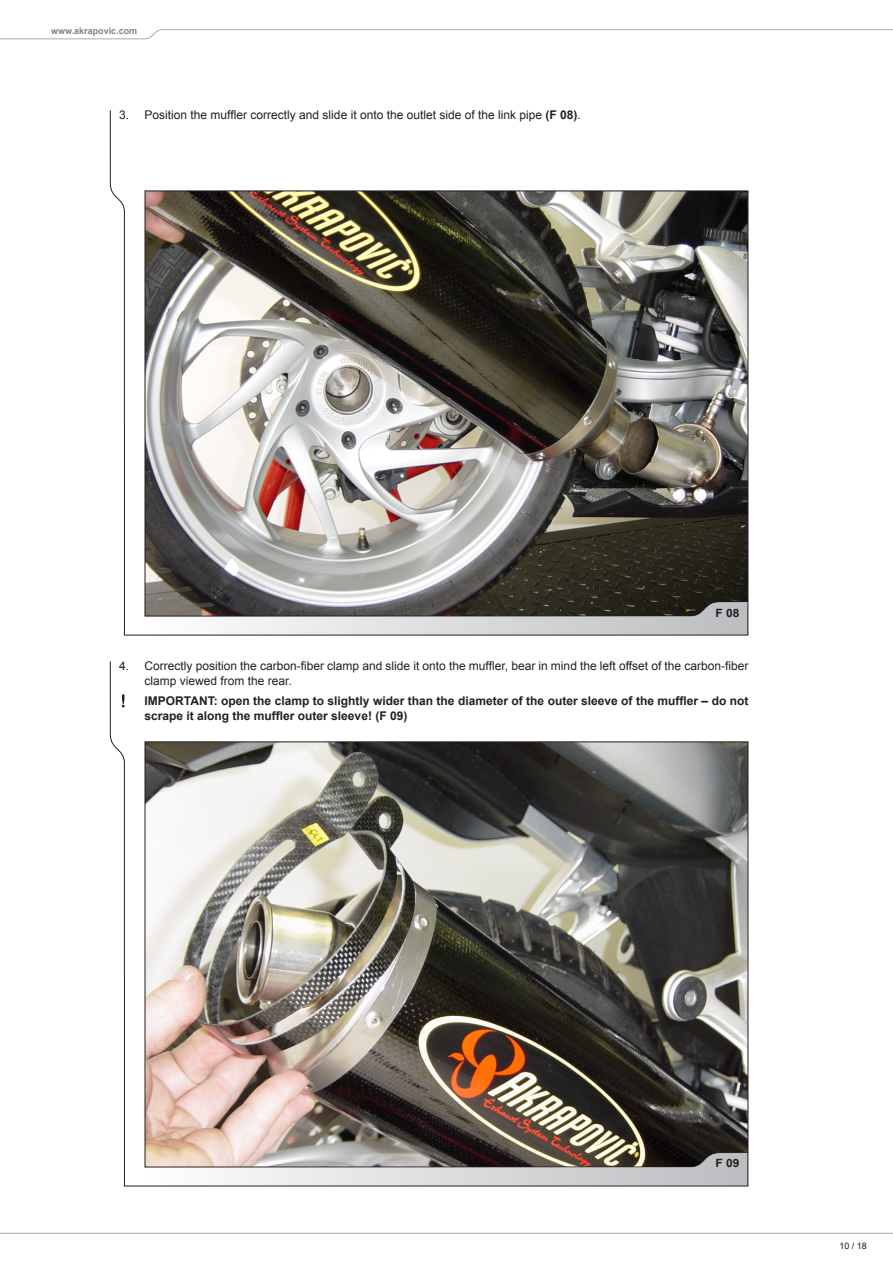
<style>
.page{position:relative;width:893px;height:1263px;background:#fff}
.page>*{position:absolute;margin:0;border:0;box-sizing:border-box;transform-origin:0 0}
.Arial_8pt_Regular{font:12px/14.4px "Arial";color:#231f20}
.body_txt_bold{font:700 12px/14.4px "Arial";color:#231f20}
.body_txt_bold-2{font:700 11.4px "Arial";color:#231f20;scale:1.05 1}
.t1{font:700 9px "Arial";color:#808285}
.t2{font:9px "Arial";color:#231f20}
.s1{font-weight:700}
</style>
<div class="page">
<svg style="left:0;top:29px;width:893px;height:10px"></svg>
<svg style="left:0;top:1232px;width:893px;height:2px;background:#d2d3d5"></svg>
<img style="left:109px;top:110px;width:640px;height:526px">
<img style="left:109px;top:661px;width:640px;height:526px">
<p class="t1" style="left:51px;top:25px;width:88px">www.akrapovic.com</p>
<p class="Arial_8pt_Regular" style="left:119px;top:108px;width:12px">3.</p>
<p class="Arial_8pt_Regular" style="left:145px;top:108px;width:438px">Position the muffler correctly and slide it onto the outlet side of the link pipe <span class="s1">(F 08)</span>.</p>
<p class="body_txt_bold-2" style="left:715px;top:605px;width:24px">F 08</p>
<p class="Arial_8pt_Regular" style="left:119px;top:659px;width:12px">4.</p>
<p class="Arial_8pt_Regular" style="left:145px;top:659px;width:605px">Correctly position the carbon-fiber clamp and slide it onto the muffler, bear in mind the left offset of the carbon-fiber clamp viewed from the rear.</p>
<p class="body_txt_bold" style="left:145px;top:694px;width:605px">IMPORTANT: open the clamp to slightly wider than the diameter of the outer sleeve of the muffler – do not scrape it along the muffler outer sleeve! (F 09)</p>
<p class="body_txt_bold-2" style="left:715px;top:1156px;width:24px">F 09</p>
<p class="t2" style="left:839px;top:1240px;width:29px">10 / 18</p>
</div>
